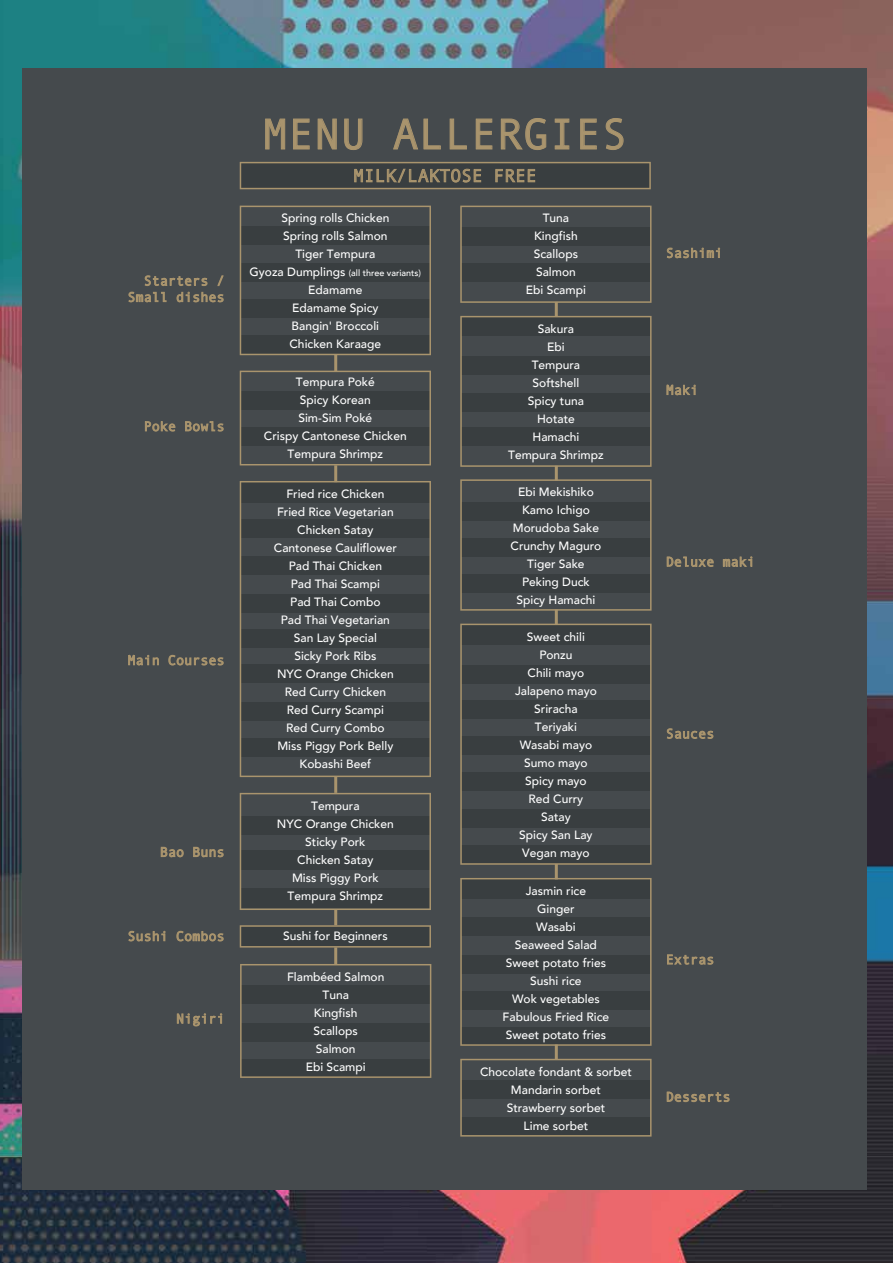
<style>
.page{position:relative;width:893px;height:1263px;background:#fff}
.page>*{position:absolute;margin:0;border:0;box-sizing:border-box;transform-origin:0 0}
.t1{font:43.5px "Andale Mono";color:#a9946d}
.t2{font:18px "Andale Mono";color:#a9946d}
.t3{font:500 12px/18px "Avenir";color:#fff;text-align:center}
.t4{font:500 9px "Avenir";color:#fff}
.s1{font-size:12px}
</style>
<div class="page">
<img style="left:0;top:0;width:893px;height:1263px">
<div style="left:23px;top:68px;width:844px;height:1122px;background:#454a4d"></div>
<svg style="left:240px;top:206px;width:191px;height:149px"></svg>
<svg style="left:240px;top:925px;width:191px;height:22px"></svg>
<svg style="left:240px;top:371px;width:191px;height:94px"></svg>
<svg style="left:460px;top:316px;width:192px;height:151px"></svg>
<svg style="left:240px;top:162px;width:411px;height:27px"></svg>
<svg style="left:265px;top:118px;width:20px;height:32px"></svg>
<svg style="left:293px;top:118px;width:17px;height:32px"></svg>
<svg style="left:317px;top:118px;width:20px;height:32px"></svg>
<svg style="left:344px;top:118px;width:19px;height:32px"></svg>
<svg style="left:393px;top:118px;width:48px;height:32px"></svg>
<svg style="left:449px;top:118px;width:18px;height:32px"></svg>
<svg style="left:475px;top:118px;width:18px;height:32px"></svg>
<svg style="left:501px;top:118px;width:45px;height:32px"></svg>
<svg style="left:554px;top:118px;width:16px;height:32px"></svg>
<svg style="left:580px;top:118px;width:17px;height:32px"></svg>
<svg style="left:605px;top:118px;width:19px;height:32px"></svg>
<svg style="left:128px;top:275px;width:96px;height:28px"></svg>
<svg style="left:666px;top:384px;width:30px;height:12px"></svg>
<svg style="left:666px;top:247px;width:54px;height:12px"></svg>
<hr style="left:555px;top:466px;width:3px;height:14px;background:#a9946d">
<svg style="left:460px;top:624px;width:192px;height:241px;fill:#393e40"></svg>
<svg style="left:666px;top:728px;width:48px;height:11px"></svg>
<hr style="left:555px;top:864px;width:3px;height:15px;background:#a9946d">
<svg style="left:460px;top:878px;width:192px;height:168px"></svg>
<svg style="left:667px;top:954px;width:47px;height:11px"></svg>
<hr style="left:555px;top:1044px;width:3px;height:16px;background:#a9946d">
<svg style="left:460px;top:1059px;width:192px;height:77px"></svg>
<svg style="left:666px;top:1091px;width:64px;height:11px"></svg>
<svg style="left:460px;top:479px;width:192px;height:132px"></svg>
<svg style="left:666px;top:556px;width:48px;height:11px"></svg>
<svg style="left:723px;top:556px;width:30px;height:11px"></svg>
<svg style="left:145px;top:421px;width:31px;height:11px"></svg>
<svg style="left:185px;top:421px;width:39px;height:11px"></svg>
<hr style="left:334px;top:354px;width:3px;height:17px;background:#a9946d">
<svg style="left:240px;top:481px;width:191px;height:296px;fill:#393e40"></svg>
<svg style="left:128px;top:654px;width:31px;height:12px"></svg>
<svg style="left:168px;top:654px;width:56px;height:12px"></svg>
<svg style="left:128px;top:930px;width:38px;height:12px"></svg>
<svg style="left:176px;top:930px;width:48px;height:12px"></svg>
<svg style="left:177px;top:1013px;width:46px;height:14px"></svg>
<hr style="left:334px;top:465px;width:3px;height:17px;background:#a9946d">
<hr style="left:334px;top:776px;width:3px;height:17px;background:#a9946d">
<hr style="left:334px;top:909px;width:3px;height:16px;background:#a9946d">
<hr style="left:334px;top:947px;width:3px;height:17px;background:#a9946d">
<svg style="left:240px;top:793px;width:191px;height:117px"></svg>
<svg style="left:161px;top:846px;width:23px;height:12px"></svg>
<svg style="left:193px;top:846px;width:31px;height:11px"></svg>
<svg style="left:460px;top:206px;width:191px;height:97px"></svg>
<hr style="left:555px;top:302px;width:3px;height:15px;background:#a9946d">
<hr style="left:555px;top:609px;width:3px;height:16px;background:#a9946d">
<svg style="left:240px;top:964px;width:191px;height:114px"></svg>
<h1 class="t1" style="left:262px;top:106px;width:367px">MENU ALLERGIES</h1>
<h2 class="t2" style="left:353px;top:164px;width:185px">MILK/LAKTOSE FREE</h2>
<p class="t3" style="left:281px;top:208px;width:110px">Spring rolls Chicken<br>Spring rolls Salmon<br>Tiger Tempura</p>
<p class="t4" style="left:250px;top:265px;width:173px"><span class="s1">Gyoza Dumplings</span> (all three variants)</p>
<p class="t3" style="left:290px;top:280px;width:93px">Edamame<br>Edamame Spicy<br>Bangin' Broccoli<br>Chicken Karaage</p>
<p class="t3" style="left:264px;top:372px;width:144px">Tempura Poké<br>Spicy Korean<br>Sim-Sim Poké<br>Crispy Cantonese Chicken<br>Tempura Shrimpz</p>
<p class="t3" style="left:274px;top:484px;width:124px">Fried rice Chicken<br>Fried Rice Vegetarian<br>Chicken Satay<br>Cantonese Cauliflower<br>Pad Thai Chicken<br>Pad Thai Scampi<br>Pad Thai Combo<br>Pad Thai Vegetarian<br>San Lay Special<br>Sicky Pork Ribs<br>NYC Orange Chicken<br>Red Curry Chicken<br>Red Curry Scampi<br>Red Curry Combo<br>Miss Piggy Pork Belly<br>Kobashi Beef</p>
<p class="t3" style="left:277px;top:796px;width:118px">Tempura<br>NYC Orange Chicken<br>Sticky Pork<br>Chicken Satay<br>Miss Piggy Pork<br>Tempura Shrimpz</p>
<p class="t3" style="left:283px;top:926px;width:106px">Sushi for Beginners</p>
<p class="t3" style="left:287px;top:967px;width:99px">Flambéed Salmon<br>Tuna<br>Kingfish<br>Scallops<br>Salmon<br>Ebi Scampi</p>
<p class="t3" style="left:526px;top:209px;width:61px">Tuna<br>Kingfish<br>Scallops<br>Salmon<br>Ebi Scampi</p>
<p class="t3" style="left:508px;top:319px;width:97px">Sakura<br>Ebi<br>Tempura<br>Softshell<br>Spicy tuna<br>Hotate<br>Hamachi<br>Tempura Shrimpz</p>
<p class="t3" style="left:511px;top:482px;width:92px">Ebi Mekishiko<br>Kamo Ichigo<br>Morudoba Sake<br>Crunchy Maguro<br>Tiger Sake<br>Peking Duck<br>Spicy Hamachi</p>
<p class="t3" style="left:515px;top:627px;width:83px">Sweet chili<br>Ponzu<br>Chili mayo<br>Jalapeno mayo<br>Sriracha<br>Teriyaki<br>Wasabi mayo<br>Sumo mayo<br>Spicy mayo<br>Red Curry<br>Satay<br>Spicy San Lay<br>Vegan mayo</p>
<p class="t3" style="left:503px;top:881px;width:108px">Jasmin rice<br>Ginger<br>Wasabi<br>Seaweed Salad<br>Sweet potato fries<br>Sushi rice<br>Wok vegetables<br>Fabulous Fried Rice<br>Sweet potato fries</p>
<p class="t3" style="left:480px;top:1062px;width:153px">Chocolate fondant &amp; sorbet<br>Mandarin sorbet<br>Strawberry sorbet<br>Lime sorbet</p>
</div>
